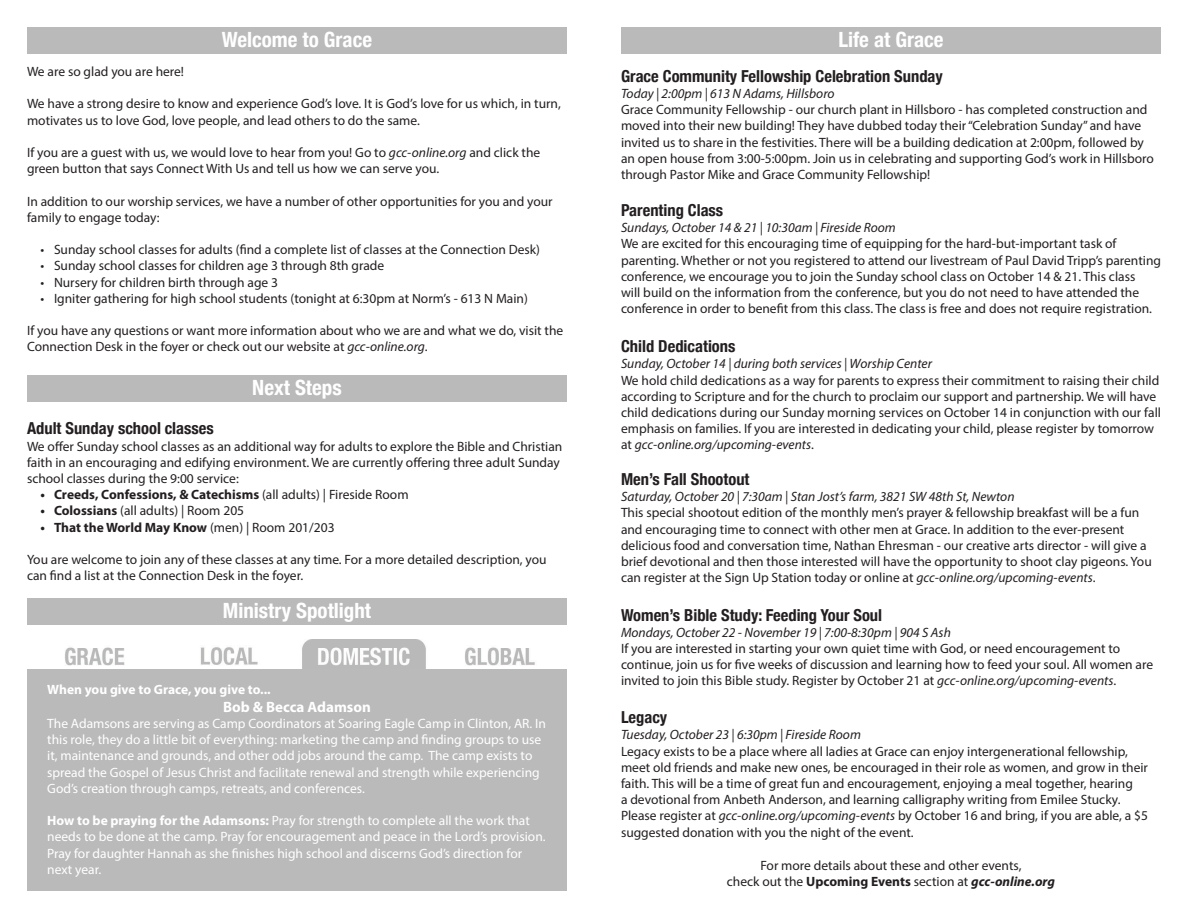
<style>
.page{position:relative;width:1188px;height:918px;background:#fff}
.page>*{position:absolute;margin:0;border:0;box-sizing:border-box;transform-origin:0 0}
.t1{font:700 condensed 21px "Helvetica Neue";color:#fff}
.t2{font:700 condensed 16.5px "Helvetica Neue";color:#231f20}
.t3{font:700 15px "Myriad Pro";color:#fff}
.t4{font:13.5px/16.2px "Myriad Pro";color:#231f20}
.t5{font:13.5px/16.2px "Myriad Pro";color:#fff}
.t6{font:italic 13.5px "Myriad Pro";color:#231f20}
.t7{font:700 13.5px "Myriad Pro";color:#231f20}
.t8{font:700 13.5px "Myriad Pro";color:#fff}
.s1{font-style:italic}
.s2{font-weight:400}
.s3{font-weight:700}
.s4{font-weight:700;font-style:italic}
</style>
<div class="page">
<div style="left:621px;top:27px;width:540px;height:27px;background:#bababa"></div>
<div style="left:27px;top:27px;width:540px;height:27px;background:#bababa"></div>
<div style="left:27px;top:669px;width:540px;height:222px;background:#bababa"></div>
<div style="left:27px;top:375px;width:540px;height:27px;background:#bababa"></div>
<img style="left:65px;top:640px;width:470px;height:28px">
<div style="left:27px;top:598px;width:540px;height:27px;background:#bababa"></div>
<p class="t1" style="left:222px;top:22px;width:152px">Welcome to Grace</p>
<p class="t4" style="left:27px;top:63px;width:159px">We are so glad you are here!</p>
<p class="t4" style="left:27px;top:96px;width:535px">We have a strong desire to know and experience God’s love. It is God’s love for us which, in turn, motivates us to love God, love people, and lead others to do the same.</p>
<p class="t4" style="left:27px;top:144px;width:515px">If you are a guest with us, we would love to hear from you! Go to <span class="s1">gcc-online.org</span> and click the green button that says Connect With Us and tell us how we can serve you.</p>
<p class="t4" style="left:27px;top:193px;width:527px">In addition to our worship services, we have a number of other opportunities for you and your family to engage today:</p>
<p class="t4" style="left:40px;top:241px;width:501px">• Sunday school classes for adults (find a complete list of classes at the Connection Desk)</p>
<p class="t4" style="left:40px;top:258px;width:345px">• Sunday school classes for children age 3 through 8th grade</p>
<p class="t4" style="left:40px;top:274px;width:239px">• Nursery for children birth through age 3</p>
<p class="t4" style="left:40px;top:290px;width:489px">• Igniter gathering for high school students (tonight at 6:30pm at Norm’s - 613 N Main)</p>
<p class="t4" style="left:27px;top:322px;width:538px">If you have any questions or want more information about who we are and what we do, visit the<br>Connection Desk in the foyer or check out our website at <span class="s1">gcc-online.org</span>.</p>
<p class="t1" style="left:252px;top:370px;width:91px">Next Steps</p>
<p class="t2" style="left:27px;top:415px;width:188px">Adult Sunday school classes</p>
<p class="t4" style="left:27px;top:438px;width:537px">We offer Sunday school classes as an additional way for adults to explore the Bible and Christian faith in an encouraging and edifying environment. We are currently offering three adult Sunday school classes during the 9:00 service:</p>
<p class="t7" style="left:40px;top:486px;width:370px">• Creeds, Confessions, &amp; Catechisms <span class="s2">(all adults) | Fireside Room</span></p>
<p class="t4" style="left:40px;top:503px;width:205px"><span class="s3">• Colossians</span> (all adults) | Room 205</p>
<p class="t7" style="left:40px;top:518px;width:296px">• That the World May Know <span class="s2">(men) | Room 201/203</span></p>
<p class="t4" style="left:27px;top:551px;width:521px">You are welcome to join any of these classes at any time. For a more detailed description, you can find a list at the Connection Desk in the foyer.</p>
<p class="t1" style="left:223px;top:593px;width:150px">Ministry Spotlight</p>
<p class="t8" style="left:47px;top:680px;width:225px">When you give to Grace, you give to...</p>
<p class="t3" style="left:223px;top:697px;width:149px">Bob &amp; Becca Adamson</p>
<p class="t5" style="left:47px;top:715px;width:500px">The Adamsons are serving as Camp Coordinators at Soaring Eagle Camp in Clinton, AR. In this role, they do a little bit of everything: marketing the camp and finding groups to use it, maintenance and grounds, and other odd jobs around the camp. The camp exists to spread the Gospel of Jesus Christ and facilitate renewal and strength while experiencing God’s creation through camps, retreats, and conferences.</p>
<p class="t5" style="left:47px;top:812px;width:500px"><span class="s3">How to be praying for the Adamsons:</span> Pray for strength to complete all the work that needs to be done at the camp. Pray for encouragement and peace in the Lord’s provision.<br>Pray for daughter Hannah as she finishes high school and discerns God’s direction for next year.</p>
<p class="t1" style="left:838px;top:22px;width:107px">Life at Grace</p>
<p class="t2" style="left:621px;top:62px;width:323px">Grace Community Fellowship Celebration Sunday</p>
<p class="t6" style="left:621px;top:85px;width:215px">Today | 2:00pm | 613 N Adams, Hillsboro</p>
<p class="t4" style="left:621px;top:101px;width:535px">Grace Community Fellowship - our church plant in Hillsboro - has completed construction and moved into their new building! They have dubbed today their “Celebration Sunday” and have invited us to share in the festivities. There will be a building dedication at 2:00pm, followed by an open house from 3:00-5:00pm. Join us in celebrating and supporting God’s work in Hillsboro through Pastor Mike and Grace Community Fellowship!</p>
<p class="t2" style="left:621px;top:197px;width:104px">Parenting Class</p>
<p class="t6" style="left:621px;top:219px;width:276px">Sundays, October 14 &amp; 21 | 10:30am | Fireside Room</p>
<p class="t4" style="left:621px;top:236px;width:542px">We are excited for this encouraging time of equipping for the hard-but-important task of parenting. Whether or not you registered to attend our livestream of Paul David Tripp’s parenting conference, we encourage you to join the Sunday school class on October 14 &amp; 21. This class<br>will build on the information from the conference, but you do not need to have attended the conference in order to benefit from this class. The class is free and does not require registration.</p>
<p class="t2" style="left:621px;top:333px;width:116px">Child Dedications</p>
<p class="t6" style="left:621px;top:355px;width:312px">Sunday, October 14 | during both services | Worship Center</p>
<p class="t4" style="left:621px;top:372px;width:542px">We hold child dedications as a way for parents to express their commitment to raising their child according to Scripture and for the church to proclaim our support and partnership. We will have child dedications during our Sunday morning services on October 14 in conjunction with our fall emphasis on families. If you are interested in dedicating your child, please register by tomorrow at <span class="s1">gcc-online.org/upcoming-events</span>.</p>
<p class="t2" style="left:621px;top:465px;width:130px">Men’s Fall Shootout</p>
<p class="t6" style="left:621px;top:488px;width:395px">Saturday, October 20 | 7:30am | Stan Jost’s farm, 3821 SW 48th St, Newton</p>
<p class="t4" style="left:621px;top:505px;width:532px">This special shootout edition of the monthly men’s prayer &amp; fellowship breakfast will be a fun and encouraging time to connect with other men at Grace. In addition to the ever-present delicious food and conversation time, Nathan Ehresman - our creative arts director - will give a brief devotional and then those interested will have the opportunity to shoot clay pigeons. You can register at the Sign Up Station today or online at <span class="s1">gcc-online.org/upcoming-events</span>.</p>
<p class="t2" style="left:621px;top:601px;width:263px">Women’s Bible Study: Feeding Your Soul</p>
<p class="t6" style="left:621px;top:624px;width:331px">Mondays, October 22 - November 19 | 7:00-8:30pm | 904 S Ash</p>
<p class="t4" style="left:621px;top:640px;width:534px">If you are interested in starting your own quiet time with God, or need encouragement to continue, join us for five weeks of discussion and learning how to feed your soul. All women are invited to join this Bible study. Register by October 21 at <span class="s1">gcc-online.org/upcoming-events</span>.</p>
<p class="t2" style="left:621px;top:704px;width:48px">Legacy</p>
<p class="t6" style="left:621px;top:727px;width:241px">Tuesday, October 23 | 6:30pm | Fireside Room</p>
<p class="t4" style="left:621px;top:743px;width:529px">Legacy exists to be a place where all ladies at Grace can enjoy intergenerational fellowship, meet old friends and make new ones, be encouraged in their role as women, and grow in their faith. This will be a time of great fun and encouragement, enjoying a meal together, hearing<br>a devotional from Anbeth Anderson, and learning calligraphy writing from Emilee Stucky.<br>Please register at <span class="s1">gcc-online.org/upcoming-events</span> by October 16 and bring, if you are able, a $5 suggested donation with you the night of the event.</p>
<p class="t4" style="left:760px;top:857px;width:263px">For more details about these and other events,</p>
<p class="t4" style="left:727px;top:874px;width:330px">check out the <span class="s3">Upcoming Events</span> section at <span class="s4">gcc-online.org</span></p>
</div>
